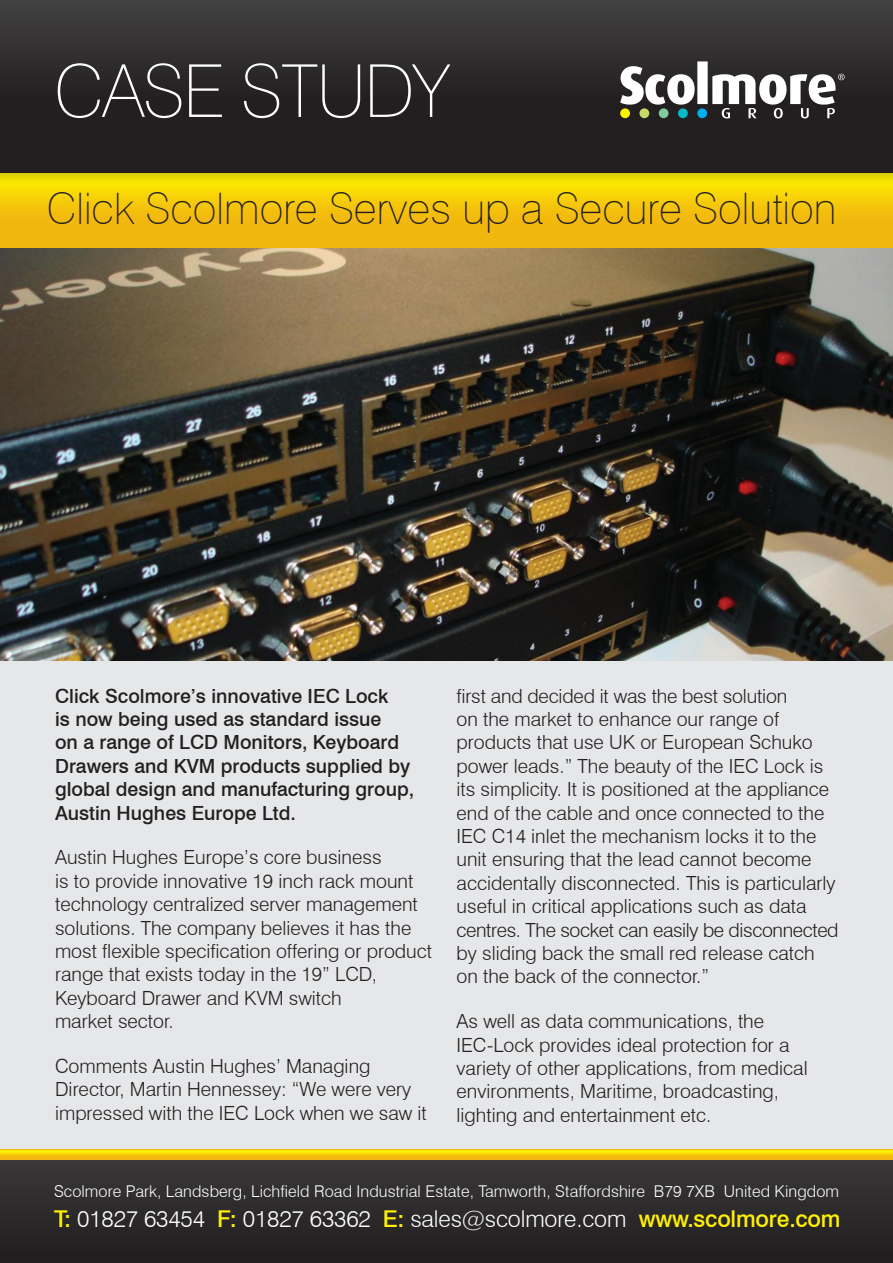
<style>
.page{position:relative;width:893px;height:1263px;background:#fff}
.page>*{position:absolute;margin:0;border:0;box-sizing:border-box;transform-origin:0 0}
.t1{font:100 73.05px "Swiss 721 BT";letter-spacing:-.02em;color:#fff}
.t2{font:100 43.5px "Swiss 721 BT";color:#231f20}
.t3{font:300 23.25px "Swiss 721 BT";letter-spacing:-.005em;color:#fff}
.t4{font:300 19.5px/23.4px "Swiss 721 BT";color:#231f20}
.t5{font:500 19.5px/23.4px "Swiss 721 BT";color:#231f20}
.t6{font:300 16.2px "Swiss 721 BT";letter-spacing:.005em;color:#fff}
.s1{font-weight:500;color:#fff101}
</style>
<div class="page">
<div style="left:0;top:241px;width:893px;height:913px;background:#e6e7e9"></div>
<div style="left:0;top:1154px;width:893px;height:109px;background:#231f20"></div>
<img style="left:0;top:248px;width:893px;height:412px">
<div style="left:0;top:1154px;width:893px;height:101px;background:#2e2b2c"></div>
<div style="left:0;top:1149px;width:893px;height:11px;background:#f2b70f"></div>
<svg style="left:0;top:1150px;width:893px;height:6px"></svg>
<svg style="left:0;top:186px;width:893px;height:62px;background:#f4c20b"></svg>
<div style="left:0;top:0;width:893px;height:186px;background:#231f20;opacity:.2"></div>
<div style="left:0;top:0;width:893px;height:172px;background:#231f20"></div>
<div style="left:0;top:0;width:893px;height:101px;background:linear-gradient(to bottom,#424143,#231f20)"></div>
<svg style="left:620px;top:61px;width:225px;height:57px"></svg>
<h1 class="t1" style="left:54px;top:47px;width:398px">CASE STUDY</h1>
<h2 class="t2" style="left:47px;top:182px;width:791px">Click Scolmore Serves up a Secure Solution</h2>
<p class="t5" style="left:55px;top:684px;width:361px">Click Scolmore’s innovative IEC Lock<br>is now being used as standard issue<br>on a range of LCD Monitors, Keyboard Drawers and KVM products supplied by global design and manufacturing group, Austin Hughes Europe Ltd.</p>
<p class="t4" style="left:55px;top:845px;width:379px">Austin Hughes Europe’s core business<br>is to provide innovative 19 inch rack mount technology centralized server management solutions. The company believes it has the most flexible specification offering or product range that exists today in the 19” LCD, Keyboard Drawer and KVM switch<br>market sector.</p>
<p class="t4" style="left:55px;top:1054px;width:373px">Comments Austin Hughes’ Managing<br>Director, Martin Hennessey: “We were very impressed with the IEC Lock when we saw it</p>
<p class="t4" style="left:457px;top:684px;width:384px">first and decided it was the best solution<br>on the market to enhance our range of products that use UK or European Schuko power leads.” The beauty of the IEC Lock is its simplicity. It is positioned at the appliance end of the cable and once connected to the IEC C14 inlet the mechanism locks it to the unit ensuring that the lead cannot become accidentally disconnected. This is particularly useful in critical applications such as data centres. The socket can easily be disconnected by sliding back the small red release catch on the back of the connector.”</p>
<p class="t4" style="left:457px;top:1009px;width:353px">As well as data communications, the IEC-Lock provides ideal protection for a variety of other applications, from medical environments, Maritime, broadcasting, lighting and entertainment etc.</p>
<p class="t6" style="left:54px;top:1182px;width:786px">Scolmore Park, Landsberg, Lichfield Road Industrial Estate, Tamworth, Staffordshire B79 7XB United Kingdom</p>
<p class="t3" style="left:54px;top:1205px;width:788px"><span class="s1">T:</span> 01827 63454 <span class="s1">F:</span> 01827 63362 <span class="s1">E:</span> sales@scolmore.com <span class="s1">www.scolmore.com</span></p>
</div>
